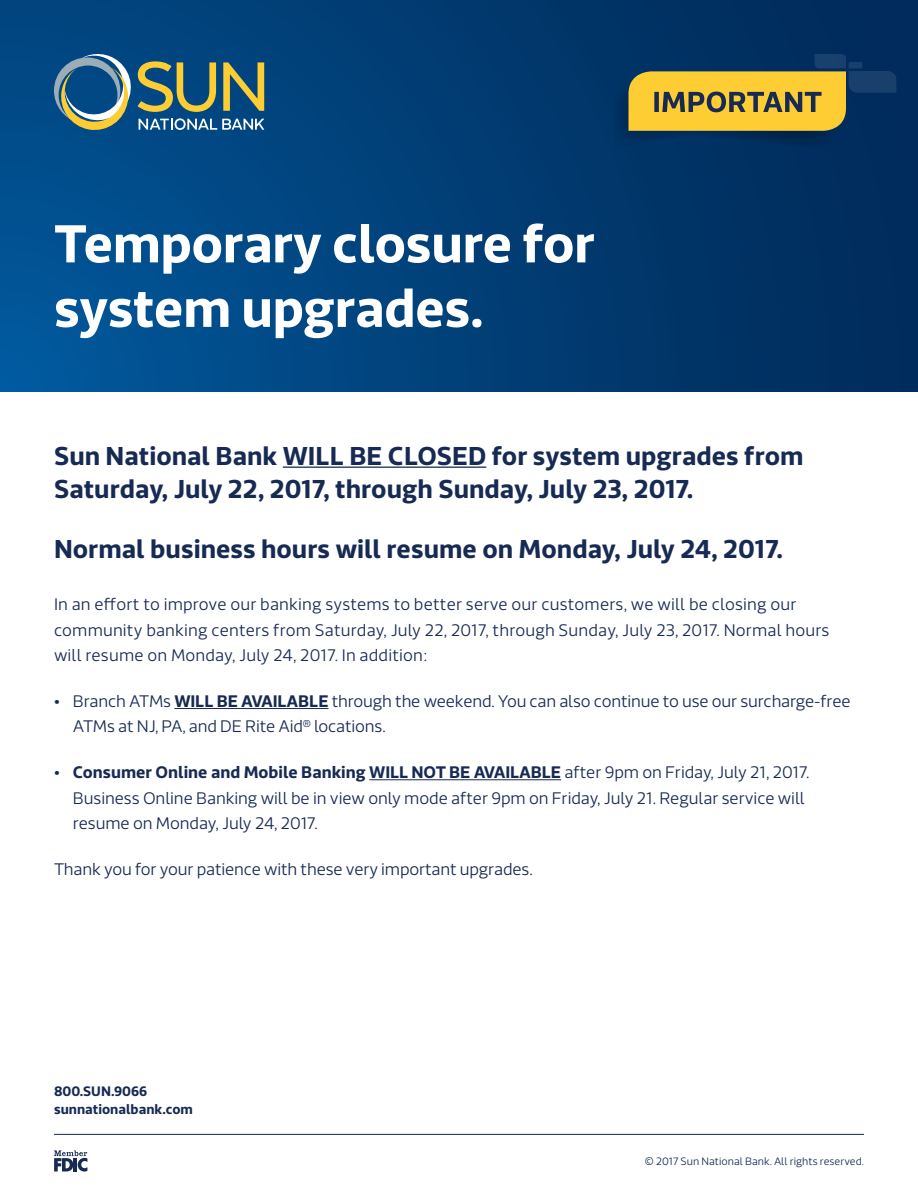
<style>
.page{position:relative;width:918px;height:1188px;background:#fff}
.page>*{position:absolute;margin:0;border:0;box-sizing:border-box;transform-origin:0 0}
.t1{font:700 25.5px/33px "Riona Sans";color:#172a53}
.t2{font:300 16.5px/25.5px "Riona Sans";letter-spacing:-.005em;color:#172a53}
.t3{font:700 13.5px/18px "Riona Sans";color:#172a53}
.t4{font:300 10.5px "Riona Sans";color:#172a53}
.s1{font-weight:700}
</style>
<div class="page">
<div style="left:0;top:0;width:918px;height:392px;background:linear-gradient(to right,#015191,#002a59)"></div>
<svg style="left:614px;top:54px;width:282px;height:94px;background:#6c714c"></svg>
<svg style="left:54px;top:52px;width:210px;height:81px;background:#47707e"></svg>
<svg style="left:56px;top:289px;width:426px;height:49px"></svg>
<svg style="left:55px;top:223px;width:539px;height:51px"></svg>
<hr style="left:283px;top:467px;width:203px;height:1px;background:#172a53">
<hr style="left:174px;top:708px;width:155px;height:1px;background:#172a53">
<hr style="left:369px;top:779px;width:192px;height:1px;background:#172a53">
<hr style="left:54px;top:1134px;width:810px;height:1px;background:#172a53">
<svg style="left:54px;top:1150px;width:33px;height:22px"></svg>
<hr style="left:74px;top:1158px;width:3px;height:14px;background:#172a53">
<p class="t1" style="left:54px;top:440px;width:751px">Sun National Bank WILL BE CLOSED for system upgrades from<br>Saturday, July 22, 2017, through Sunday, July 23, 2017.</p>
<p class="t1" style="left:54px;top:533px;width:731px">Normal business hours will resume on Monday, July 24, 2017.</p>
<p class="t2" style="left:54px;top:592px;width:777px">In an effort to improve our banking systems to better serve our customers, we will be closing our community banking centers from Saturday, July 22, 2017, through Sunday, July 23, 2017. Normal hours will resume on Monday, July 24, 2017. In addition:</p>
<p class="t2" style="left:73px;top:689px;width:779px;text-indent:-19px">• Branch ATMs <span class="s1">WILL BE AVAILABLE</span> through the weekend. You can also continue to use our surcharge-free<br>ATMs at NJ, PA, and DE Rite Aid<sup>®</sup> locations.</p>
<p class="t2" style="left:73px;top:760px;width:738px;text-indent:-19px">• <span class="s1">Consumer Online and Mobile Banking WILL NOT BE AVAILABLE</span> after 9pm on Friday, July 21, 2017.<br>Business Online Banking will be in view only mode after 9pm on Friday, July 21. Regular service will resume on Monday, July 24, 2017.</p>
<p class="t2" style="left:54px;top:857px;width:480px">Thank you for your patience with these very important upgrades.</p>
<p class="t3" style="left:54px;top:1082px;width:140px">800.SUN.9066 sunnationalbank.com</p>
<p class="t4" style="left:645px;top:1155px;width:221px">© 2017 Sun National Bank. All rights reserved.</p>
</div>
